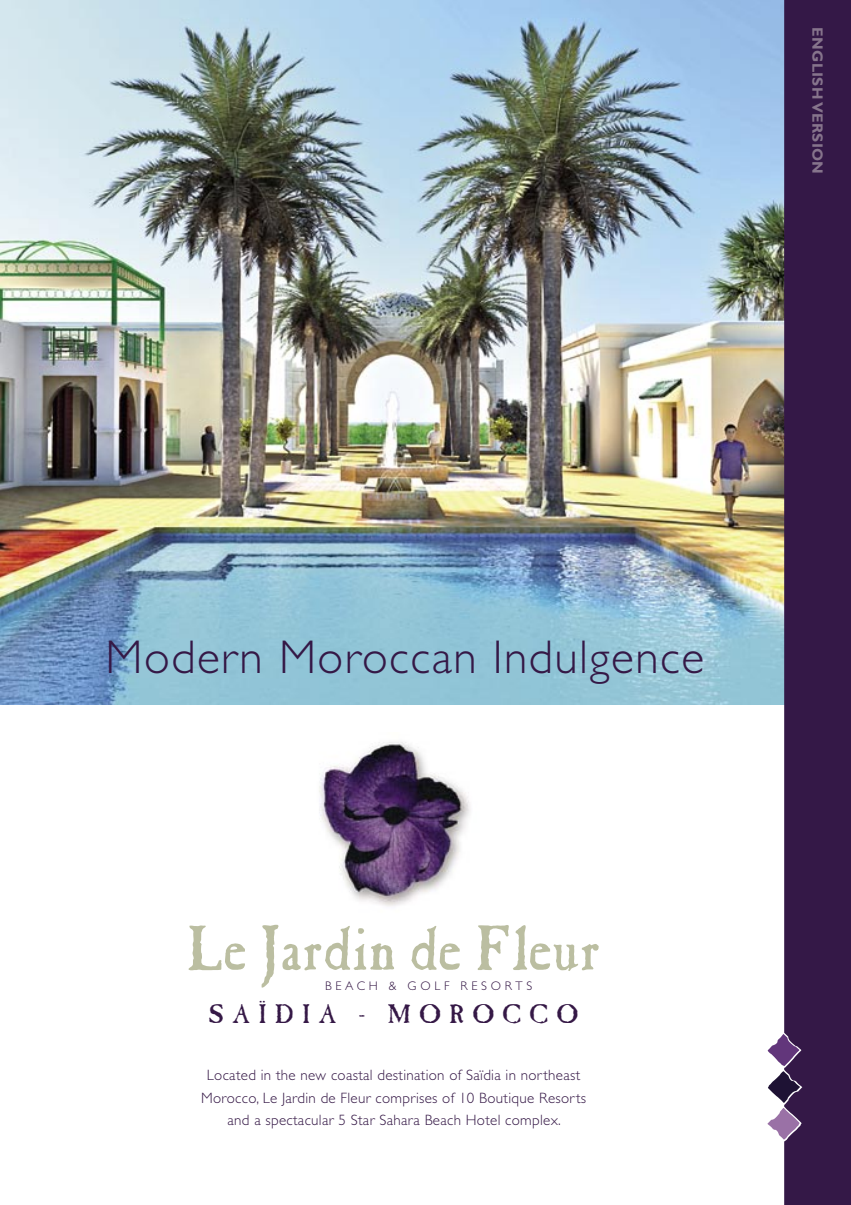
<style>
.page{position:relative;width:851px;height:1205px;background:#fff}
.page>*{position:absolute;margin:0;border:0;box-sizing:border-box;transform-origin:0 0}
.t1{font:64.38px "Casablanca Antique";letter-spacing:-.01em;color:#bbbea1}
.t2{font:300 47.5px "Gill Sans";letter-spacing:.03em;color:#351846}
.t3{font:26.75px "Casablanca Antique";letter-spacing:.3em;color:#351846}
.t4{font:300 15px/22.5px "Gill Sans";letter-spacing:.02em;color:#351846;text-align:center}
.t5{font:700 15px "Gill Sans";letter-spacing:.02em;color:#86748c}
.t6{font:300 12.5px "Gill Sans";letter-spacing:.3em;color:#351846}
</style>
<div class="page">
<img style="left:1px;top:0;width:783px;height:704px">
<img style="left:319px;top:742px;width:151px;height:164px">
<div style="left:784px;top:0;width:66px;height:1205px;background:#341847"></div>
<svg style="left:767px;top:1034px;width:33px;height:105px"></svg>
<p class="t5" style="left:826px;top:27px;width:148px;rotate:90deg">ENGLISH VERSION</p>
<p class="t2" style="left:106px;top:630px;width:600px">Modern Moroccan Indulgence</p>
<p class="t1" style="left:186px;top:911px;width:416px">Le Jardin de Fleur</p>
<p class="t6" style="left:325px;top:978px;width:209px">BEACH &amp; GOLF RESORTS</p>
<p class="t3" style="left:209px;top:999px;width:371px">SAÏDIA - MOROCCO</p>
<p class="t4" style="left:201px;top:1064px;width:386px">Located in the new coastal destination of Saïdia in northeast<br>Morocco, Le Jardin de Fleur comprises of 10 Boutique Resorts and a spectacular 5 Star Sahara Beach Hotel complex.</p>
</div>
